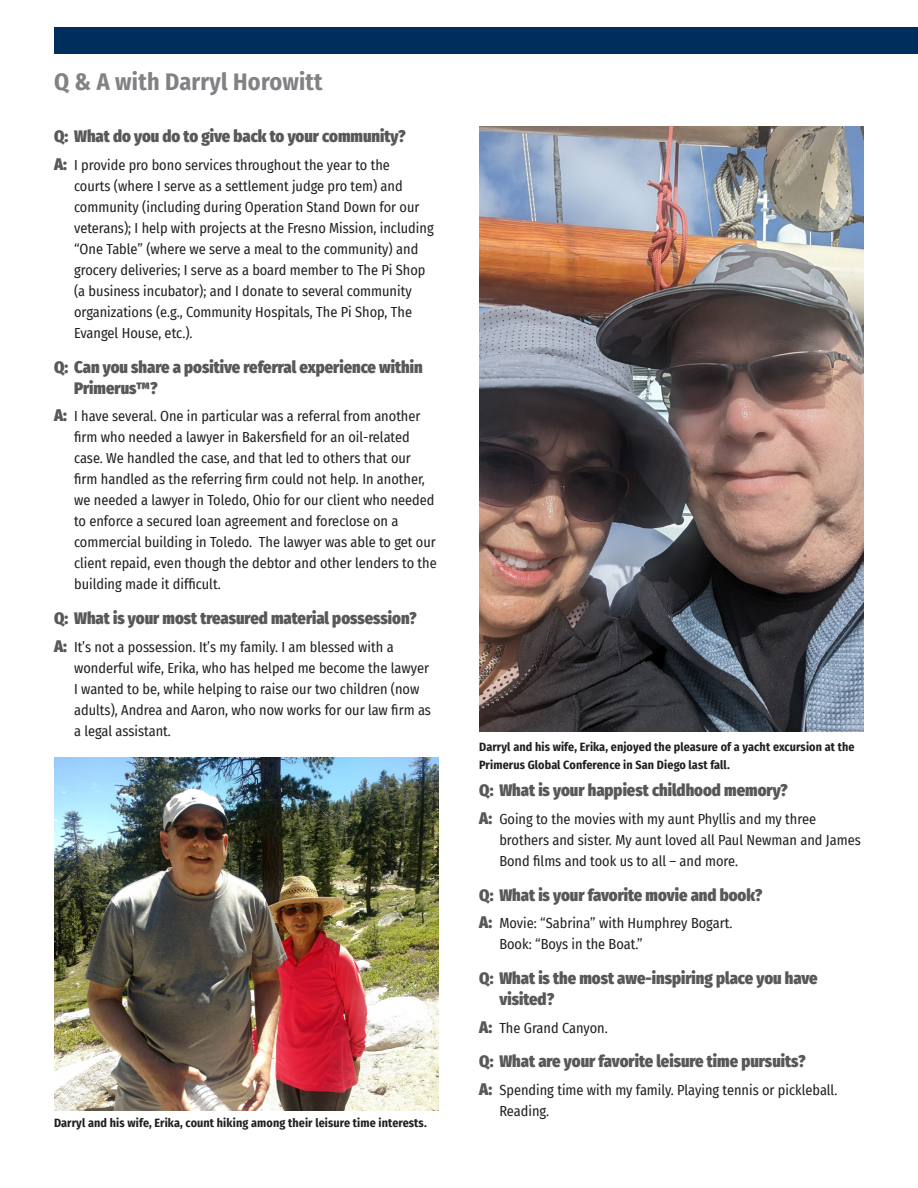
<style>
.page{position:relative;width:918px;height:1188px;background:#fff}
.page>*{position:absolute;margin:0;border:0;box-sizing:border-box;transform-origin:0 0}
.t1{font:700 24px "Fira Sans Condensed";letter-spacing:.01em;color:#808285}
.Question{font:900 16.5px/21px "Fira Sans Condensed";color:#57585a}
.Answer{font:14.25px/21px "Fira Sans Condensed";color:#231f20}
.Cutline{font:700 12px/18px "Fira Sans Condensed";letter-spacing:.01em;color:#231f20}
.s1{font-weight:900;font-size:16.5px;color:#57585a}
</style>
<div class="page">
<div style="left:54px;top:27px;width:864px;height:27px;background:#002e5c"></div>
<img style="left:54px;top:757px;width:385px;height:353px">
<img style="left:479px;top:127px;width:385px;height:604px">
<p class="t1" style="left:54px;top:62px;width:270px">Q &amp; A with Darryl Horowitt</p>
<p class="Question" style="left:54px;top:125px;width:353px">Q: What do you do to give back to your community?</p>
<p class="Answer" style="left:74px;top:154px;width:361px;text-indent:-20px"><span class="s1">A:</span> I provide pro bono services throughout the year to the<br>courts (where I serve as a settlement judge pro tem) and community (including during Operation Stand Down for our veterans); I help with projects at the Fresno Mission, including “One Table” (where we serve a meal to the community) and grocery deliveries; I serve as a board member to The Pi Shop (a business incubator); and I donate to several community organizations (e.g., Community Hospitals, The Pi Shop, The Evangel House, etc.).</p>
<p class="Question" style="left:74px;top:355px;width:350px;text-indent:-20px">Q: Can you share a positive referral experience within<br>Primerus™?</p>
<p class="Answer" style="left:74px;top:405px;width:364px;text-indent:-20px"><span class="s1">A:</span> I have several. One in particular was a referral from another firm who needed a lawyer in Bakersfield for an oil-related case. We handled the case, and that led to others that our firm handled as the referring firm could not help. In another, we needed a lawyer in Toledo, Ohio for our client who needed to enforce a secured loan agreement and foreclose on a commercial building in Toledo. The lawyer was able to get our client repaid, even though the debtor and other lenders to the building made it difficult.</p>
<p class="Question" style="left:54px;top:606px;width:364px">Q: What is your most treasured material possession?</p>
<p class="Answer" style="left:74px;top:636px;width:358px;text-indent:-20px"><span class="s1">A:</span> It’s not a possession. It’s my family. I am blessed with a wonderful wife, Erika, who has helped me become the lawyer I wanted to be, while helping to raise our two children (now adults), Andrea and Aaron, who now works for our law firm as a legal assistant.</p>
<p class="Cutline" style="left:54px;top:1113px;width:374px">Darryl and his wife, Erika, count hiking among their leisure time interests.</p>
<p class="Cutline" style="left:479px;top:737px;width:377px">Darryl and his wife, Erika, enjoyed the pleasure of a yacht excursion at the<br>Primerus Global Conference in San Diego last fall.</p>
<p class="Question" style="left:479px;top:779px;width:310px">Q: What is your happiest childhood memory?</p>
<p class="Answer" style="left:499px;top:808px;width:363px;text-indent:-20px"><span class="s1">A:</span> Going to the movies with my aunt Phyllis and my three brothers and sister. My aunt loved all Paul Newman and James<br>Bond films and took us to all – and more.</p>
<p class="Question" style="left:479px;top:883px;width:285px">Q: What is your favorite movie and book?</p>
<p class="Answer" style="left:499px;top:912px;width:235px;text-indent:-20px"><span class="s1">A:</span> Movie: “Sabrina” with Humphrey Bogart.<br>Book: “Boys in the Boat.”</p>
<p class="Question" style="left:500px;top:966px;width:320px;text-indent:-20px">Q: What is the most awe-inspiring place you have visited?</p>
<p class="Answer" style="left:479px;top:1017px;width:130px"><span class="s1">A:</span> The Grand Canyon.</p>
<p class="Question" style="left:479px;top:1049px;width:328px">Q: What are your favorite leisure time pursuits?</p>
<p class="Answer" style="left:499px;top:1079px;width:340px;text-indent:-20px"><span class="s1">A:</span> Spending time with my family. Playing tennis or pickleball.<br>Reading.</p>
</div>
